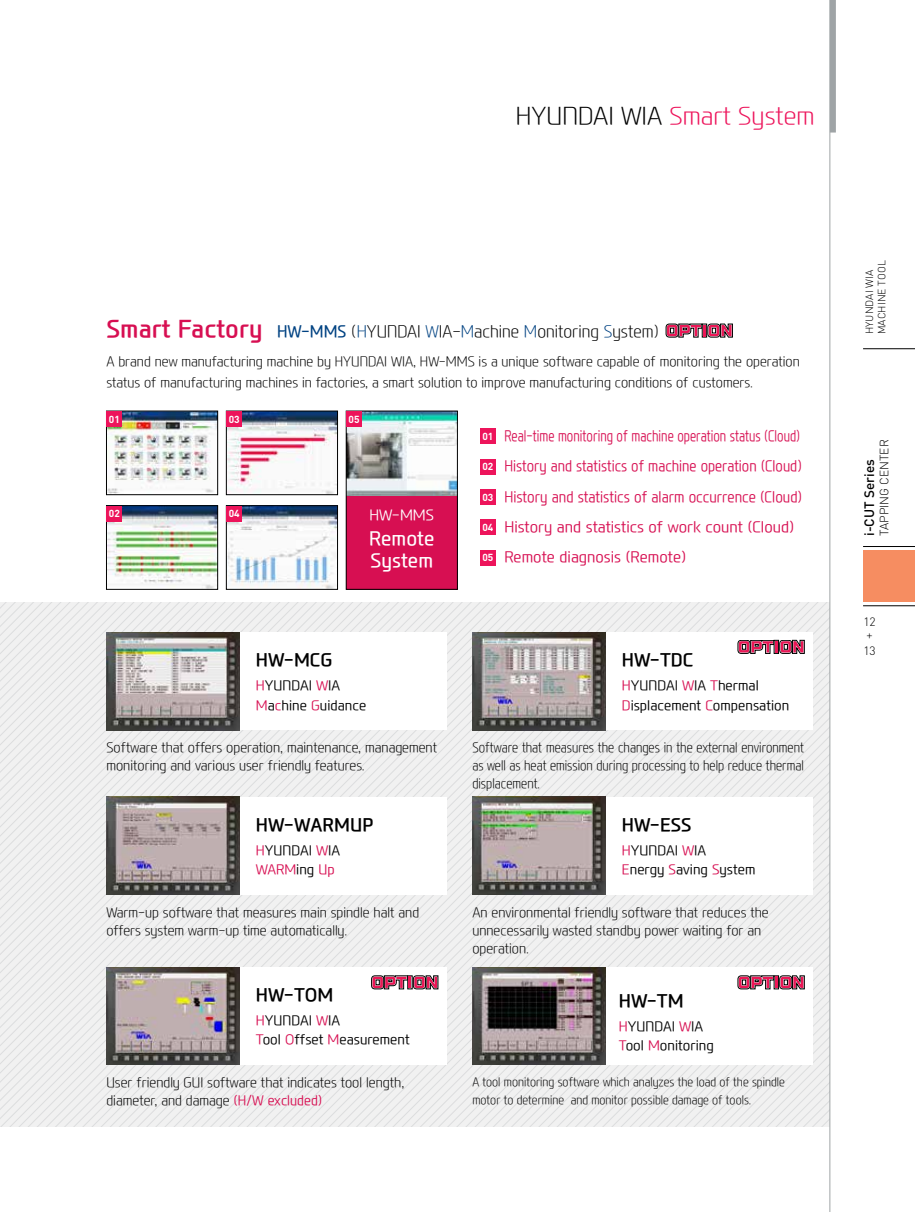
<style>
.page{position:relative;width:915px;height:1212px;background:#fff}
.page>*{position:absolute;margin:0;border:0;box-sizing:border-box;transform-origin:0 0}
.t1{font:300 24px "Modern H Eco";color:#ed145b}
.t2{font:500 19.2px/22.2px "Modern H";color:#fff}
.t3{font:700 18px "Modern H";color:#000}
.t4{font:300 16.5px "Modern H Eco";color:#000;scale:.95 1}
.t5{font:300 15px/30.3px "Modern H";color:#d70f52;scale:.77 1}
.t6{font:300 14.7px "Modern H";color:#fff}
.t7{font:300 13.5px/18px "Modern H Eco";color:#000;scale:.95 1}
.t8{font:300 13.5px/19.5px "Modern H";color:#000}
.t9{font:300 13.5px/18px "Modern H Eco";color:#000;text-align:justify;scale:.85 1}
.t10{font:500 13.5px "DIN";color:#000}
.t11{font:300 12px/18px "Modern H Eco";color:#000;scale:.9 1}
.t12{font:300 12px/12.9px "DIN";color:#000}
.t13{font:300 10.5px/12.6px "DIN";color:#000}
.t14{font:700 10.05px "DIN";color:#fff}
.s1{color:#000}
.s2{font-family:"Modern H";font-weight:700;font-size:24px;color:#d70f52}
.s3{font-family:"Modern H";font-weight:500;color:#004282}
.s4{color:#004282}
.s5{color:#d70f52}
.s6{font-family:"Modern H";color:#d70f52}
</style>
<div class="page">
<svg style="left:0;top:603px;width:829px;height:524px"></svg>
<div style="left:472px;top:632px;width:340px;height:98px;background:#fff"></div>
<img style="left:472px;top:632px;width:133px;height:98px">
<div style="left:472px;top:797px;width:340px;height:97px;background:#fff"></div>
<img style="left:472px;top:797px;width:133px;height:97px">
<div style="left:106px;top:632px;width:340px;height:98px;background:#fff"></div>
<img style="left:106px;top:632px;width:134px;height:98px">
<div style="left:106px;top:797px;width:340px;height:97px;background:#fff"></div>
<img style="left:106px;top:797px;width:134px;height:97px">
<div style="left:106px;top:967px;width:340px;height:98px;background:#fff"></div>
<img style="left:106px;top:967px;width:133px;height:98px">
<img style="left:108px;top:413px;width:108px;height:80px">
<div style="left:106px;top:411px;width:112px;height:84px;border:1px solid #000"></div>
<img style="left:108px;top:508px;width:108px;height:79px">
<div style="left:106px;top:506px;width:112px;height:83px;border:1px solid #000"></div>
<div style="left:346px;top:411px;width:111px;height:178px;background:#d70f52"></div>
<img style="left:348px;top:413px;width:107px;height:82px">
<div style="left:346px;top:411px;width:111px;height:178px;border:1px solid #000"></div>
<img style="left:228px;top:413px;width:107px;height:80px">
<div style="left:226px;top:411px;width:111px;height:84px;border:1px solid #000"></div>
<img style="left:228px;top:508px;width:107px;height:79px">
<div style="left:106px;top:411px;width:16px;height:16px;background:#ed145b"></div>
<div style="left:346px;top:411px;width:16px;height:16px;background:#ed145b"></div>
<div style="left:226px;top:506px;width:16px;height:15px;background:#ed145b"></div>
<div style="left:226px;top:411px;width:16px;height:16px;background:#ed145b"></div>
<div style="left:479px;top:428px;width:16px;height:16px;background:#ed145b"></div>
<div style="left:479px;top:549px;width:16px;height:16px;background:#ed145b"></div>
<div style="left:479px;top:519px;width:16px;height:16px;background:#ed145b"></div>
<div style="left:479px;top:489px;width:16px;height:16px;background:#ed145b"></div>
<div style="left:479px;top:458px;width:16px;height:16px;background:#ed145b"></div>
<div style="left:106px;top:506px;width:16px;height:15px;background:#ed145b"></div>
<div style="left:472px;top:967px;width:340px;height:98px;background:#fff"></div>
<img style="left:472px;top:967px;width:133px;height:98px">
<div style="left:862px;top:551px;width:52px;height:51px;background:#f68d61"></div>
<hr style="left:862px;top:546px;width:52px;height:1px;background:#000">
<hr style="left:862px;top:348px;width:52px;height:1px;background:#000">
<hr style="left:862px;top:605px;width:52px;height:1px;background:#000">
<div style="left:829px;top:0;width:6px;height:133px;background:#9fa4a6"></div>
<hr style="left:829px;top:0;width:1px;height:1212px;background:#9fa4a6">
<svg style="left:665px;top:324px;width:67px;height:13px"></svg>
<svg style="left:737px;top:976px;width:67px;height:13px"></svg>
<svg style="left:737px;top:640px;width:67px;height:13px"></svg>
<svg style="left:371px;top:976px;width:67px;height:13px"></svg>
<h1 class="t1" style="left:515px;top:99px;width:300px"><span class="s1">HYUNDAI WIA</span> Smart System</h1>
<p class="t4" style="left:106px;top:320px;width:583px"><span class="s2">Smart Factory</span> <span class="s3">HW-MMS</span> (<span class="s4">H</span>YUNDAI <span class="s4">W</span>IA-<span class="s4">M</span>achine <span class="s4">M</span>onitoring <span class="s4">S</span>ystem)</p>
<p class="t7" style="left:106px;top:351px;width:731px;line-height:21px">A brand new manufacturing machine by HYUNDAI WIA, HW-MMS is a unique software capable of monitoring the operation status of manufacturing machines in factories, a smart solution to improve manufacturing conditions of customers.</p>
<p class="t14" style="left:109px;top:412px;width:12px">01</p>
<p class="t14" style="left:348px;top:412px;width:12px">05</p>
<p class="t14" style="left:229px;top:412px;width:12px">03</p>
<p class="t14" style="left:109px;top:507px;width:12px">02</p>
<p class="t14" style="left:229px;top:507px;width:12px">04</p>
<p class="t6" style="left:369px;top:505px;width:66px">HW-MMS</p>
<h2 class="t2" style="left:369px;top:527px;width:67px">Remote<br>System</h2>
<h3 class="t3" style="left:256px;top:648px;width:78px">HW-MCG</h3>
<p class="t8" style="left:256px;top:675px;width:112px"><span class="s5">H</span>YUNDAI <span class="s5">W</span>IA<br><span class="s5">M</span>a<span class="s5">c</span>hine <span class="s5">G</span>uidance</p>
<p class="t7" style="left:106px;top:738px;width:349px">Software that offers operation, maintenance, management monitoring and various user friendly features.</p>
<h3 class="t3" style="left:256px;top:812px;width:119px">HW-WARMUP</h3>
<p class="t8" style="left:256px;top:840px;width:86px"><span class="s5">H</span>YUNDAI <span class="s5">W</span>IA<br><span class="s5">WARM</span>ing <span class="s5">Up</span></p>
<p class="t7" style="left:106px;top:902px;width:331px">Warm-up software that measures main spindle halt and offers system warm-up time automatically.</p>
<h3 class="t3" style="left:256px;top:982px;width:79px">HW-TOM</h3>
<p class="t8" style="left:256px;top:1010px;width:155px"><span class="s5">H</span>YUNDAI <span class="s5">W</span>IA<br><span class="s5">T</span>ool <span class="s5">O</span>ffset <span class="s5">M</span>easurement</p>
<p class="t7" style="left:106px;top:1073px;width:315px">User friendly GUI software that indicates tool length, diameter, and damage <span class="s6">(H/W excluded)</span></p>
<p class="t14" style="left:482px;top:430px;width:12px">01</p>
<p class="t14" style="left:482px;top:460px;width:12px">02</p>
<p class="t14" style="left:482px;top:490px;width:12px">03</p>
<p class="t14" style="left:482px;top:521px;width:12px">04</p>
<p class="t14" style="left:482px;top:551px;width:12px">05</p>
<p class="t5" style="left:504px;top:420px;width:388px">Real-time monitoring of machine operation status (Cloud)<br>History and statistics of machine operation (Cloud)<br>History and statistics of alarm occurrence (Cloud)<br>History and statistics of work count (Cloud)<br>Remote diagnosis (Remote)</p>
<h3 class="t3" style="left:621px;top:648px;width:73px">HW-TDC</h3>
<p class="t8" style="left:621px;top:675px;width:169px"><span class="s5">H</span>YUNDAI <span class="s5">W</span>IA <span class="s5">T</span>hermal<br><span class="s5">D</span>isplacement <span class="s5">C</span>ompensation</p>
<p class="t9" style="left:472px;top:738px;width:391px">Software that measures the changes in the external environment as well as heat emission during processing to help reduce thermal displacement.</p>
<h3 class="t3" style="left:621px;top:812px;width:71px">HW-ESS</h3>
<p class="t8" style="left:621px;top:840px;width:135px"><span class="s5">H</span>YUNDAI <span class="s5">W</span>IA<br><span class="s5">E</span>nergy <span class="s5">S</span>aving <span class="s5">S</span>ystem</p>
<p class="t7" style="left:472px;top:902px;width:313px">An environmental friendly software that reduces the unnecessarily wasted standby power waiting for an operation.</p>
<h3 class="t3" style="left:618px;top:988px;width:66px">HW-TM</h3>
<p class="t8" style="left:618px;top:1016px;width:96px"><span class="s5">H</span>YUNDAI <span class="s5">W</span>IA<br><span class="s5">T</span>ool <span class="s5">M</span>onitoring</p>
<p class="t11" style="left:472px;top:1072px;width:348px">A tool monitoring software which analyzes the load of the spindle motor to determine and monitor possible damage of tools.</p>
<p class="t13" style="left:862px;top:334px;width:75px;rotate:-90deg">HYUN DAI WIA<br>MACHINE TOOL</p>
<p class="t12" style="left:877px;top:536px;width:98px;rotate:-90deg">Tapping Center</p>
<p class="t10" style="left:860px;top:536px;width:78px;rotate:-90deg">i-CUT Series</p>
<p class="t12" style="left:863px;top:615px;width:14px">12 +</p>
<p class="t12" style="left:863px;top:644px;width:14px">13</p>
</div>
